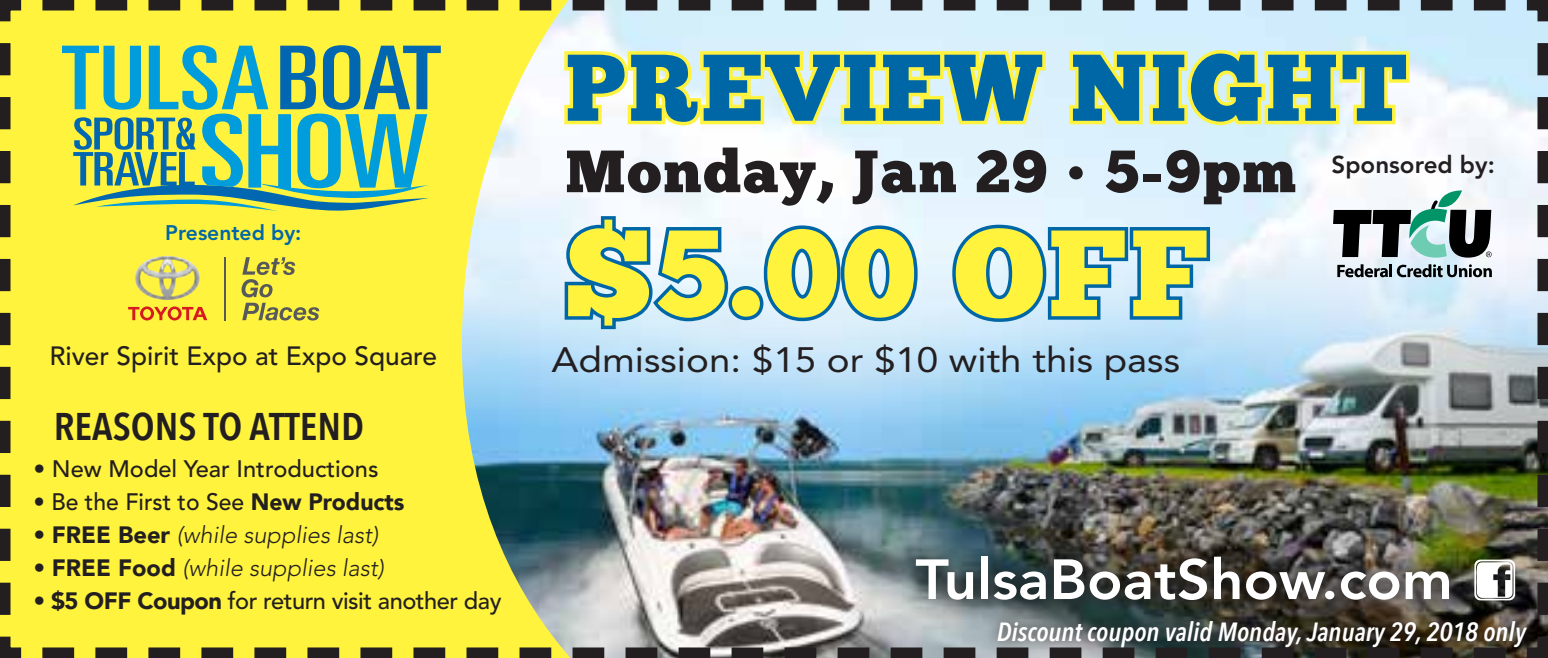
<style>
.page{position:relative;width:1548px;height:658px;background:#fff}
.page>*{position:absolute;margin:0;border:0;box-sizing:border-box;transform-origin:0 0}
.t1{font:122.5px "Chunk Five";color:#fff33e}
.t2{font:94.5px "Chunk Five";letter-spacing:.03em;color:#0067a7}
.t3{font:59.5px "Chunk Five";letter-spacing:.03em;color:#231f20}
.t4{font:800 56px "Avenir";color:#fff;scale:1.04 1}
.t5{font:600 38.5px "Avenir Next Condensed";color:#231f20;scale:1.05 1}
.t6{font:35px "Avenir";color:#231f20;scale:1.1 1}
.t7{font:italic 600 26.25px "Avenir Next Condensed";color:#fff}
.t8{font:500 26.25px "Avenir";color:#231f20}
.t9{font:800 24.15px "Avenir";color:#231f20}
.t10{font:italic 300 23.8px "Avenir";color:#231f20}
.t11{font:500 23.8px "Avenir";color:#231f20}
.t12{font:500 23.8px "Avenir";letter-spacing:-.02em;color:#231f20}
.t13{font:800 21px "Avenir";color:#0067a7}
.s1{font-weight:900}
.s2{font-weight:500;font-style:normal}
.s3{font-weight:900;font-style:normal}
</style>
<div class="page">
<img style="left:0;top:0;width:1547px;height:658px">
<svg style="left:1474px;top:559px;width:40px;height:41px"></svg>
<div style="left:429px;top:45px;width:12px;height:166px;background:#fff33e"></div>
<svg style="left:62px;top:45px;width:367px;height:166px;background:#8cc17c"></svg>
<svg style="left:241px;top:257px;width:54px;height:40px;background:#cdc546"></svg>
<svg style="left:242px;top:303px;width:77px;height:17px"></svg>
<svg style="left:128px;top:306px;width:79px;height:14px"></svg>
<hr style="left:224px;top:257px;width:1px;height:63px;background:#58595b">
<img style="left:135px;top:256px;width:65px;height:44px">
<div style="left:894px;top:535px;width:577px;height:87px;background:#231f20;opacity:.75"></div>
<svg style="left:561px;top:48px;width:488px;height:81px;background:#f0f3a7"></svg>
<svg style="left:1065px;top:47px;width:347px;height:83px;background:#eaf1a8"></svg>
<svg style="left:561px;top:213px;width:170px;height:119px"></svg>
<div style="left:728px;top:286px;width:35px;height:34px;border:7px solid #0067a7;border-radius:50%"></div>
<svg style="left:760px;top:222px;width:161px;height:103px"></svg>
<svg style="left:948px;top:221px;width:265px;height:104px;background:#96c4e0"></svg>
<div style="left:984px;top:608px;width:555px;height:50px;background:#231f20;opacity:.85"></div>
<svg style="left:1330px;top:189px;width:163px;height:88px"></svg>
<p class="t13" style="left:165px;top:220px;width:138px">Presented by:</p>
<h2 class="t2" style="left:565px;top:31px;width:843px">PREVIEW NIGHT</h2>
<h3 class="t3" style="left:565px;top:136px;width:732px">Monday, Jan 29 • 5-9pm</h3>
<h1 class="t1" style="left:565px;top:200px;width:645px">$5.00 OFF</h1>
<p class="t9" style="left:1331px;top:150px;width:165px">Sponsored by:</p>
<p class="t8" style="left:49px;top:341px;width:389px">River Spirit Expo at Expo Square</p>
<h3 class="t6" style="left:551px;top:339px;width:573px">Admission: $15 or $10 with this pass</h3>
<h3 class="t5" style="left:54px;top:393px;width:297px">REASONS TO ATTEND</h3>
<p class="t11" style="left:34px;top:455px;width:346px">• New Model Year Introductions</p>
<p class="t11" style="left:34px;top:488px;width:372px">• Be the First to See <span class="s1">New Products</span></p>
<p class="t10" style="left:34px;top:520px;width:346px"><span class="s2">•</span> <span class="s3">FREE Beer</span> (while supplies last)</p>
<p class="t10" style="left:34px;top:553px;width:352px"><span class="s2">•</span> <span class="s3">FREE Food</span> (while supplies last)</p>
<p class="t12" style="left:34px;top:586px;width:469px">• <span class="s1">$5 OFF Coupon</span> for return visit another day</p>
<h3 class="t4" style="left:915px;top:546px;width:518px">TulsaBoatShow.com</h3>
<p class="t7" style="left:996px;top:615px;width:531px">Discount coupon valid Monday, January 29, 2018 only</p>
</div>
